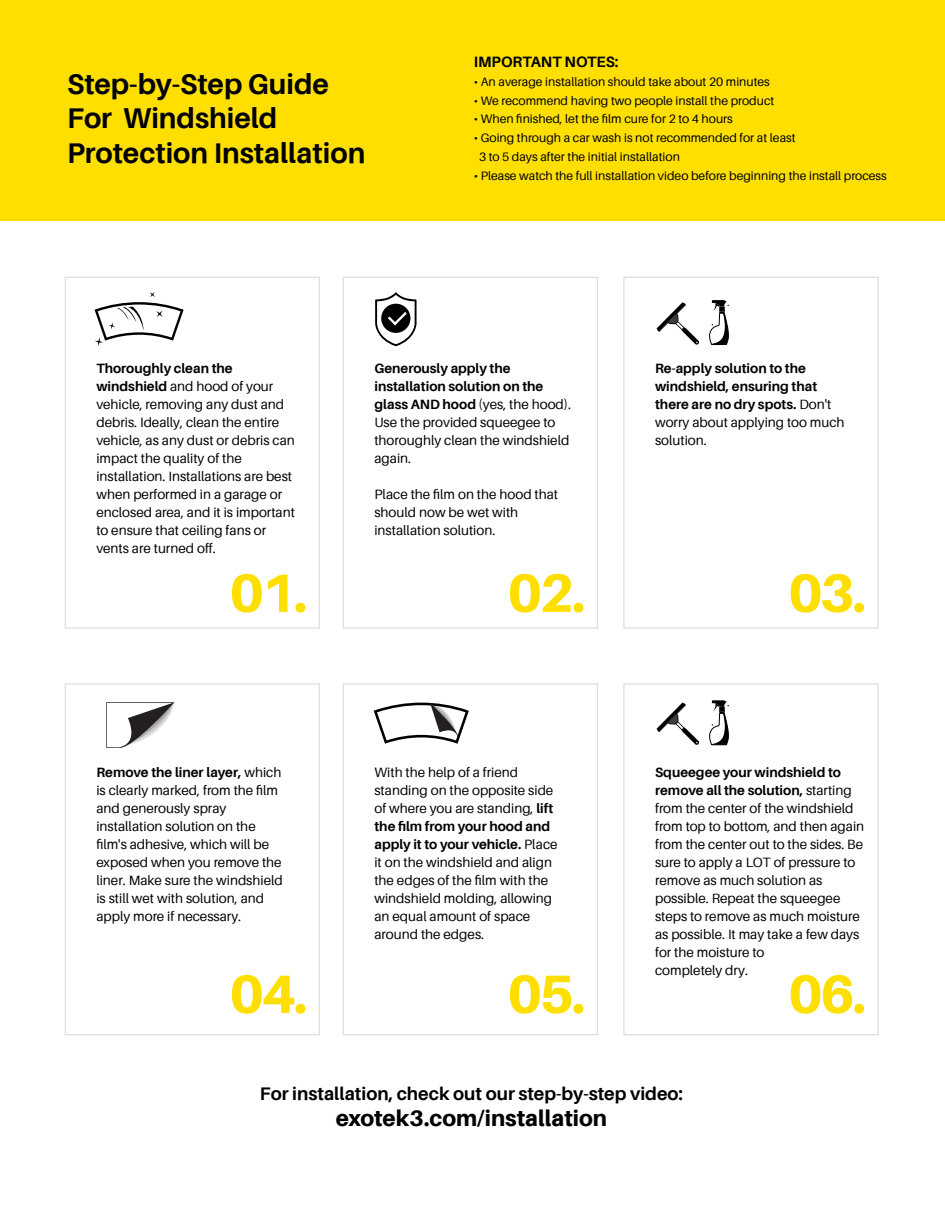
<style>
.page{position:relative;width:945px;height:1215px;background:#fff}
.page>*{position:absolute;margin:0;border:0;box-sizing:border-box;transform-origin:0 0}
.t1{font:800 54px "Aileron";letter-spacing:-.05em;color:#fedf00}
.t2{font:700 28.5px/34.2px "Aileron";color:#000}
.t3{font:800 22.5px "Aileron";color:#000}
.t4{font:700 18.3px "Aileron";color:#000}
.t5{font:700 15px "Aileron";color:#000}
.t6{font:13.5px/18px "Aileron";color:#000}
.t7{font:700 13.5px/18px "Aileron";color:#000}
.t8{font:12.15px/18.8px "Aileron";color:#000}
.s1{font-weight:700}
.s2{font-weight:400}
</style>
<div class="page">
<div style="left:0;top:0;width:945px;height:221px;background:#fedf00"></div>
<div style="left:65px;top:277px;width:255px;height:352px;background:#fff;border:1px solid #dddddc"></div>
<div style="left:343px;top:277px;width:255px;height:352px;background:#fff;border:1px solid #dddddc"></div>
<div style="left:623px;top:277px;width:256px;height:352px;background:#fff;border:1px solid #dddddc"></div>
<div style="left:65px;top:683px;width:255px;height:352px;background:#fff;border:1px solid #dddddc"></div>
<div style="left:343px;top:683px;width:255px;height:352px;background:#fff;border:1px solid #dddddc"></div>
<div style="left:623px;top:683px;width:256px;height:352px;background:#fff;border:1px solid #dddddc"></div>
<svg style="left:95px;top:292px;width:89px;height:54px"></svg>
<svg style="left:375px;top:292px;width:42px;height:54px"></svg>
<svg style="left:656px;top:302px;width:43px;height:43px"></svg>
<svg style="left:709px;top:300px;width:20px;height:46px"></svg>
<svg style="left:656px;top:702px;width:43px;height:43px"></svg>
<svg style="left:709px;top:700px;width:20px;height:46px"></svg>
<svg style="left:106px;top:702px;width:68px;height:46px"></svg>
<svg style="left:374px;top:703px;width:95px;height:41px"></svg>
<h2 class="t2" style="left:67px;top:67px;width:300px">Step-by-Step Guide<br>For Windshield<br>Protection Installation</h2>
<p class="t5" style="left:474px;top:53px;width:146px">IMPORTANT NOTES:</p>
<p class="t8" style="left:474px;top:72px;width:298px">• An average installation should take about 20 minutes</p>
<p class="t8" style="left:474px;top:91px;width:302px">• We recommend having two people install the product</p>
<p class="t8" style="left:474px;top:110px;width:261px">• When finished, let the film cure for 2 to 4 hours</p>
<p class="t8" style="left:479px;top:129px;width:318px;text-indent:-5px">• Going through a car wash is not recommended for at least<br>3 to 5 days after the initial installation</p>
<p class="t8" style="left:474px;top:166px;width:415px">• Please watch the full installation video before beginning the install process</p>
<p class="t6" style="left:96px;top:359px;width:200px"><span class="s1">Thoroughly clean the windshield</span> and hood of your vehicle, removing any dust and debris. Ideally, clean the entire vehicle, as any dust or debris can impact the quality of the installation. Installations are best when performed in a garage or enclosed area, and it is important to ensure that ceiling fans or vents are turned off.</p>
<h1 class="t1" style="left:230px;top:562px;width:79px">01.</h1>
<p class="t6" style="left:96px;top:764px;width:188px"><span class="s1">Remove the liner layer,</span> which is clearly marked, from the film and generously spray installation solution on the film's adhesive, which will be exposed when you remove the liner. Make sure the windshield is still wet with solution, and apply more if necessary.</p>
<h1 class="t1" style="left:230px;top:963px;width:79px">04.</h1>
<p class="t6" style="left:374px;top:359px;width:198px"><span class="s1">Generously apply the installation solution on the glass AND hood</span> (yes, the hood).<br>Use the provided squeegee to thoroughly clean the windshield again.</p>
<p class="t6" style="left:374px;top:485px;width:185px">Place the film on the hood that should now be wet with installation solution.</p>
<h1 class="t1" style="left:508px;top:562px;width:79px">02.</h1>
<p class="t6" style="left:374px;top:764px;width:185px">With the help of a friend standing on the opposite side of where you are standing, <span class="s1">lift the film from your hood and apply it to your vehicle.</span> Place it on the windshield and align the edges of the film with the windshield molding, allowing an equal amount of space around the edges.</p>
<h1 class="t1" style="left:508px;top:963px;width:79px">05.</h1>
<p class="t7" style="left:655px;top:359px;width:191px">Re-apply solution to the windshield, ensuring that there are no dry spots. <span class="s2">Don't worry about applying too much solution.</span></p>
<h1 class="t1" style="left:788px;top:562px;width:79px">03.</h1>
<p class="t6" style="left:655px;top:764px;width:211px"><span class="s1">Squeegee your windshield to remove all the solution,</span> starting from the center of the windshield from top to bottom, and then again from the center out to the sides. Be sure to apply a LOT of pressure to remove as much solution as possible. Repeat the squeegee steps to remove as much moisture as possible. It may take a few days for the moisture to<br>completely dry.</p>
<h1 class="t1" style="left:788px;top:963px;width:79px">06.</h1>
<h3 class="t4" style="left:260px;top:1084px;width:425px">For installation, check out our step-by-step video:</h3>
<h3 class="t3" style="left:336px;top:1105px;width:273px">exotek3.com/installation</h3>
</div>
